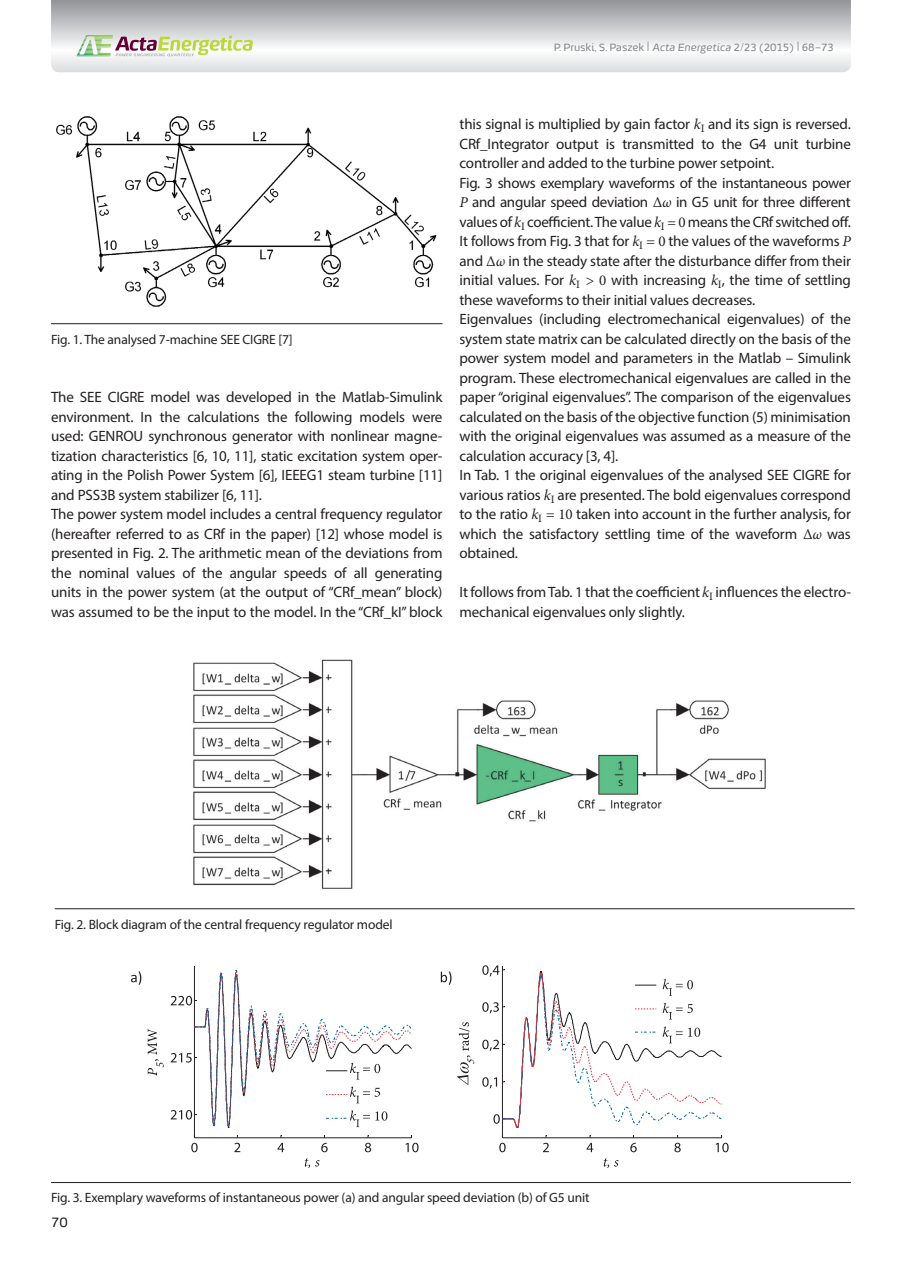
<style>
.page{position:relative;width:902px;height:1263px;background:#fff}
.page>*{position:absolute;margin:0;border:0;box-sizing:border-box;transform-origin:0 0}
.t1{font:15px/19.5px "Myriad Pro";letter-spacing:-.01em;color:#231f20}
.t2{font:13.5px "Myriad Pro";letter-spacing:-.01em;color:#231f20}
.t3{font:13.5px "Energa";color:#231f20}
.t4{font:10.5px "Energa";letter-spacing:-.01em;color:#808285}
.s1{font-size:13.5px}
.s2{font-style:italic}
.s3{font-family:"Minion Pro";font-style:italic}
.s4{font-family:"Minion Pro"}
</style>
<div class="page">
<svg style="left:51px;top:0;width:799px;height:72px"></svg>
<svg style="left:76px;top:35px;width:177px;height:21px"></svg>
<img style="left:56px;top:116px;width:381px;height:191px">
<hr style="left:51px;top:323px;width:391px;height:1px;background:#231f20">
<hr style="left:55px;top:908px;width:799px;height:1px;background:#231f20">
<hr style="left:51px;top:1182px;width:799px;height:1px;background:#231f20">
<img style="left:193px;top:659px;width:573px;height:230px">
<svg style="left:131px;top:971px;width:10px;height:14px"></svg>
<hr style="left:194px;top:1137px;width:217px;height:1px;background:#231f20">
<hr style="left:194px;top:966px;width:1px;height:172px;background:#231f20">
<svg style="left:191px;top:1135px;width:6px;height:17px"></svg>
<svg style="left:234px;top:1135px;width:6px;height:17px"></svg>
<svg style="left:277px;top:1135px;width:7px;height:17px"></svg>
<svg style="left:321px;top:1135px;width:6px;height:17px"></svg>
<svg style="left:365px;top:1135px;width:6px;height:17px"></svg>
<svg style="left:405px;top:1135px;width:13px;height:17px"></svg>
<svg style="left:148px;top:1029px;width:16px;height:47px"></svg>
<svg style="left:171px;top:967px;width:241px;height:160px"></svg>
<svg style="left:441px;top:971px;width:10px;height:14px"></svg>
<hr style="left:502px;top:1137px;width:219px;height:1px;background:#231f20">
<hr style="left:502px;top:966px;width:1px;height:172px;background:#231f20">
<svg style="left:499px;top:1135px;width:6px;height:17px"></svg>
<svg style="left:543px;top:1135px;width:6px;height:17px"></svg>
<svg style="left:586px;top:1135px;width:7px;height:17px"></svg>
<svg style="left:630px;top:1135px;width:6px;height:17px"></svg>
<svg style="left:674px;top:1135px;width:6px;height:17px"></svg>
<svg style="left:715px;top:1135px;width:13px;height:17px"></svg>
<svg style="left:603px;top:1158px;width:15px;height:10px"></svg>
<svg style="left:304px;top:1158px;width:15px;height:10px"></svg>
<svg style="left:482px;top:965px;width:240px;height:163px"></svg>
<svg style="left:456px;top:1022px;width:18px;height:63px"></svg>
<p class="t4" style="left:554px;top:41px;width:281px">P. Pruski, S. Paszek <span class="s1">|</span> <span class="s2">Acta Energetica</span> 2/23 (2015) <span class="s1">|</span> 68–73</p>
<p class="t2" style="left:51px;top:331px;width:243px">Fig. 1. The analysed 7-machine SEE CIGRE [7]</p>
<p class="t1" style="left:51px;top:387px;width:393px">The SEE CIGRE model was developed in the Matlab-Simulink environment. In the calculations the following models were used: GENROU synchronous generator with nonlinear magne&shy;tization characteristics [6, 10, 11], static excitation system oper&shy;ating in the Polish Power System [6], IEEEG1 steam turbine [11] and PSS3B system stabilizer [6, 11].<br>The power system model includes a central frequency regulator (hereafter referred to as CRf in the paper) [12] whose model is presented in Fig. 2. The arithmetic mean of the deviations from the nominal values of the angular speeds of all generating units in the power system (at the output of “CRf_mean” block) was assumed to be the input to the model. In the “CRf_kI” block</p>
<p class="t1" style="left:459px;top:114px;width:393px">this signal is multiplied by gain factor <span class="s3">k</span><sub>I</sub> and its sign is reversed.<br>CRf_Integrator output is transmitted to the G4 unit turbine controller and added to the turbine power setpoint.<br>Fig. 3 shows exemplary waveforms of the instantaneous power <span class="s3">P</span> and angular speed deviation <span class="s4">Δ</span><span class="s3">ω</span> in G5 unit for three different values of <span class="s3">k</span><sub>I</sub> coefficient. The value <span class="s3">k</span><sub>I</sub> <span class="s3">=</span> <span class="s4">0</span> means the CRf switched off.<br>It follows from Fig. 3 that for <span class="s3">k</span><sub>I</sub> <span class="s3">=</span> <span class="s4">0</span> the values of the waveforms <span class="s3">P </span>and <span class="s4">Δ</span><span class="s3">ω</span> in the steady state after the disturbance differ from their initial values. For <span class="s3">k</span><sub>I</sub> <span class="s3">&gt;</span> <span class="s4">0</span> with increasing <span class="s3">k</span><sub>I</sub>, the time of settling these waveforms to their initial values decreases.<br>Eigenvalues (including electromechanical eigenvalues) of the system state matrix can be calculated directly on the basis of the power system model and parameters in the Matlab – Simulink program. These electromechanical eigenvalues are called in the paper “original eigenvalues”. The comparison of the eigenvalues calculated on the basis of the objective function (5) minimisation with the original eigenvalues was assumed as a measure of the calculation accuracy [3, 4].<br>In Tab. 1 the original eigenvalues of the analysed SEE CIGRE for various ratios <span class="s3">k</span><sub>I</sub> are presented. The bold eigenvalues correspond to the ratio <span class="s3">k</span><sub>I</sub> <span class="s3">=</span> <span class="s4">10</span> taken into account in the further analysis, for which the satisfactory settling time of the waveform <span class="s4">Δ</span><span class="s3">ω</span> was obtained.</p>
<p class="t1" style="left:459px;top:582px;width:393px">It follows from Tab. 1 that the coefficient <span class="s3">k</span><sub>I</sub> influences the electro&shy;mechanical eigenvalues only slightly.</p>
<p class="t2" style="left:55px;top:916px;width:339px">Fig. 2. Block diagram of the central frequency regulator model</p>
<p class="t2" style="left:51px;top:1189px;width:540px">Fig. 3. Exemplary waveforms of instantaneous power (a) and angular speed deviation (b) of G5 unit</p>
<p class="t3" style="left:51px;top:1213px;width:18px">70</p>
</div>
